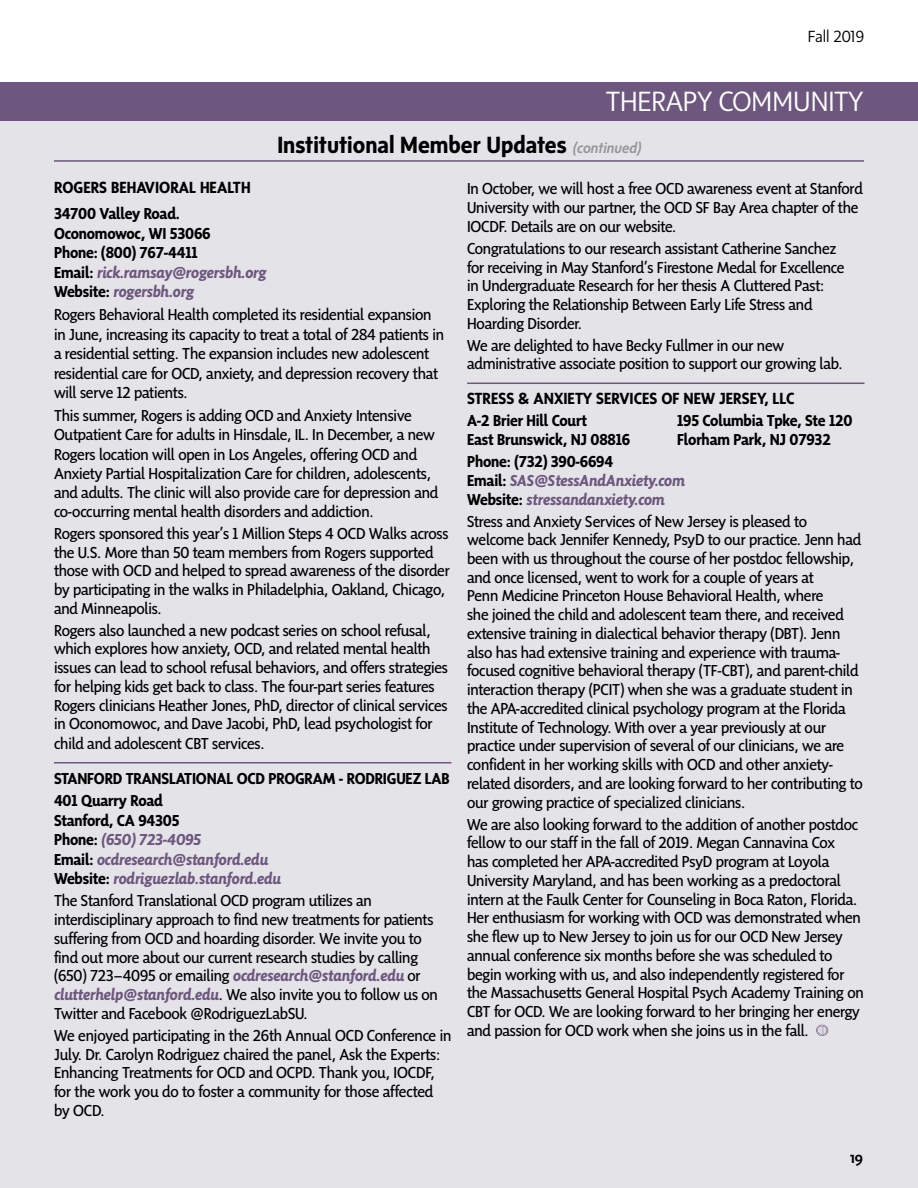
<style>
.page{position:relative;width:918px;height:1188px;background:#fff}
.page>*{position:absolute;margin:0;border:0;box-sizing:border-box;transform-origin:0 0}
.t1{font:300 28.5px "Sense";color:#fff}
.t2{font:700 24px "Sense";color:#000}
.t3{font:700 16.5px "Sensibility";color:#000}
.t4{font:300 16.5px "Sense";color:#000}
.t5{font:500 16.5px "Sense";color:#000}
.t6{font:16.2px/18.8px "Sensibility";letter-spacing:-.015em;color:#000}
.t7{font:700 16.2px/19.5px "Sensibility";letter-spacing:-.015em;color:#000}
.t8{font:italic 700 16.2px/19.5px "Sensibility";letter-spacing:-.015em;color:#6d577e}
.s1{font-weight:500;font-style:italic;font-size:15px;color:#939598}
.s2{font-style:italic;color:#6d577e}
.s3{font-style:normal;color:#000}
.s4{font-weight:700;font-style:italic;color:#6d577e}
</style>
<div class="page">
<div style="left:0;top:101px;width:918px;height:1087px;background:#e4e3e8"></div>
<div style="left:0;top:82px;width:918px;height:39px;background:#6d577e"></div>
<hr style="left:54px;top:160px;width:810px;height:2px;background:#6d577e">
<hr style="left:54px;top:762px;width:397px;height:1px;background:#6d577e">
<hr style="left:467px;top:383px;width:398px;height:1px;background:#6d577e">
<svg style="left:816px;top:1025px;width:12px;height:11px"></svg>
<p class="t4" style="left:808px;top:27px;width:58px">Fall 2019</p>
<h1 class="t1" style="left:606px;top:85px;width:258px">THERAPY COMMUNITY</h1>
<h2 class="t2" style="left:277px;top:132px;width:365px">Institutional Member Updates <span class="s1">(continued)</span></h2>
<p class="t3" style="left:54px;top:178px;width:198px">ROGERS BEHAVIORAL HEALTH</p>
<p class="t7" style="left:54px;top:204px;width:214px">34700 Valley Road.<br>Oconomowoc, WI 53066<br>Phone: (800) 767-4411<br>Email: <span class="s2">rick.ramsay@rogersbh.org<br></span>Website: <span class="s2">rogersbh.org</span></p>
<p class="t6" style="left:54px;top:304px;width:392px;line-height:19.5px">Rogers Behavioral Health completed its residential expansion in June, increasing its capacity to treat a total of 284 patients in a residential setting. The expansion includes new adolescent residential care for OCD, anxiety, and depression recovery that will serve 12 patients.</p>
<p class="t6" style="left:54px;top:405px;width:386px;line-height:19.2px">This summer, Rogers is adding OCD and Anxiety Intensive Outpatient Care for adults in Hinsdale, IL. In December, a new Rogers location will open in Los Angeles, offering OCD and Anxiety Partial Hospitalization Care for children, adolescents, and adults. The clinic will also provide care for depression and co-occurring mental health disorders and addiction.</p>
<p class="t6" style="left:54px;top:524px;width:397px">Rogers sponsored this year’s 1 Million Steps 4 OCD Walks across the U.S. More than 50 team members from Rogers supported those with OCD and helped to spread awareness of the disorder by participating in the walks in Philadelphia, Oakland, Chicago, and Minneapolis.</p>
<p class="t6" style="left:54px;top:620px;width:396px">Rogers also launched a new podcast series on school refusal, which explores how anxiety, OCD, and related mental health issues can lead to school refusal behaviors, and offers strategies for helping kids get back to class. The four-part series features Rogers clinicians Heather Jones, PhD, director of clinical services in Oconomowoc, and Dave Jacobi, PhD, lead psychologist for child and adolescent CBT services.</p>
<p class="t7" style="left:54px;top:766px;width:397px;line-height:22.8px">STANFORD TRANSLATIONAL OCD PROGRAM - RODRIGUEZ LAB<br>401 Quarry Road</p>
<p class="t8" style="left:54px;top:810px;width:228px"><span class="s3">Stanford, CA 94305<br>Phone:</span> (650) 723-4095<br><span class="s3">Email:</span> ocdresearch@stanford.edu<br><span class="s3">Website:</span> rodriguezlab.stanford.edu</p>
<p class="t6" style="left:54px;top:891px;width:385px">The Stanford Translational OCD program utilizes an interdisciplinary approach to find new treatments for patients suffering from OCD and hoarding disorder. We invite you to find out more about our current research studies by calling (650) 723–4095 or emailing <span class="s4">ocdresearch@stanford.edu</span> or <span class="s4">clutterhelp@stanford.edu</span>. We also invite you to follow us on Twitter and Facebook @RodriguezLabSU.</p>
<p class="t6" style="left:54px;top:1026px;width:399px">We enjoyed participating in the 26th Annual OCD Conference in July. Dr. Carolyn Rodriguez chaired the panel, Ask the Experts:<br>Enhancing Treatments for OCD and OCPD. Thank you, IOCDF, for the work you do to foster a community for those affected by OCD.</p>
<p class="t6" style="left:467px;top:179px;width:397px">In October, we will host a free OCD awareness event at Stanford<br>University with our partner, the OCD SF Bay Area chapter of the<br>IOCDF. Details are on our website.</p>
<p class="t6" style="left:467px;top:239px;width:379px">Congratulations to our research assistant Catherine Sanchez for receiving in May Stanford’s Firestone Medal for Excellence in Undergraduate Research for her thesis A Cluttered Past:<br>Exploring the Relationship Between Early Life Stress and Hoarding Disorder.</p>
<p class="t6" style="left:467px;top:335px;width:377px">We are delighted to have Becky Fullmer in our new administrative associate position to support our growing lab.</p>
<p class="t3" style="left:467px;top:389px;width:329px">STRESS &amp; ANXIETY SERVICES OF NEW JERSEY, LLC</p>
<p class="t7" style="left:467px;top:411px;width:122px">A-2 Brier Hill Court</p>
<p class="t7" style="left:677px;top:411px;width:177px">195 Columbia Tpke, Ste 120</p>
<p class="t7" style="left:467px;top:429px;width:165px">East Brunswick, NJ 08816</p>
<p class="t7" style="left:677px;top:429px;width:155px">Florham Park, NJ 07932</p>
<p class="t8" style="left:467px;top:452px;width:219px;line-height:18.8px"><span class="s3">Phone: (732) 390-6694<br>Email:</span> SAS@StessAndAnxiety.com<br><span class="s3">Website:</span> stressandanxiety.com</p>
<p class="t6" style="left:467px;top:511px;width:397px">Stress and Anxiety Services of New Jersey is pleased to welcome back Jennifer Kennedy, PsyD to our practice. Jenn had been with us throughout the course of her postdoc fellowship, and once licensed, went to work for a couple of years at<br>Penn Medicine Princeton House Behavioral Health, where<br>she joined the child and adolescent team there, and received extensive training in dialectical behavior therapy (DBT). Jenn also has had extensive training and experience with trauma&shy;focused cognitive behavioral therapy (TF-CBT), and parent-child interaction therapy (PCIT) when she was a graduate student in the APA-accredited clinical psychology program at the Florida Institute of Technology. With over a year previously at our practice under supervision of several of our clinicians, we are confident in her working skills with OCD and other anxiety&shy;related disorders, and are looking forward to her contributing to our growing practice of specialized clinicians.</p>
<p class="t6" style="left:467px;top:814px;width:398px">We are also looking forward to the addition of another postdoc fellow to our staff in the fall of 2019. Megan Cannavina Cox<br>has completed her APA-accredited PsyD program at Loyola University Maryland, and has been working as a predoctoral intern at the Faulk Center for Counseling in Boca Raton, Florida.<br>Her enthusiasm for working with OCD was demonstrated when she flew up to New Jersey to join us for our OCD New Jersey annual conference six months before she was scheduled to begin working with us, and also independently registered for the Massachusetts General Hospital Psych Academy Training on CBT for OCD. We are looking forward to her bringing her energy and passion for OCD work when she joins us in the fall.</p>
<p class="t5" style="left:850px;top:1148px;width:15px">19</p>
</div>
